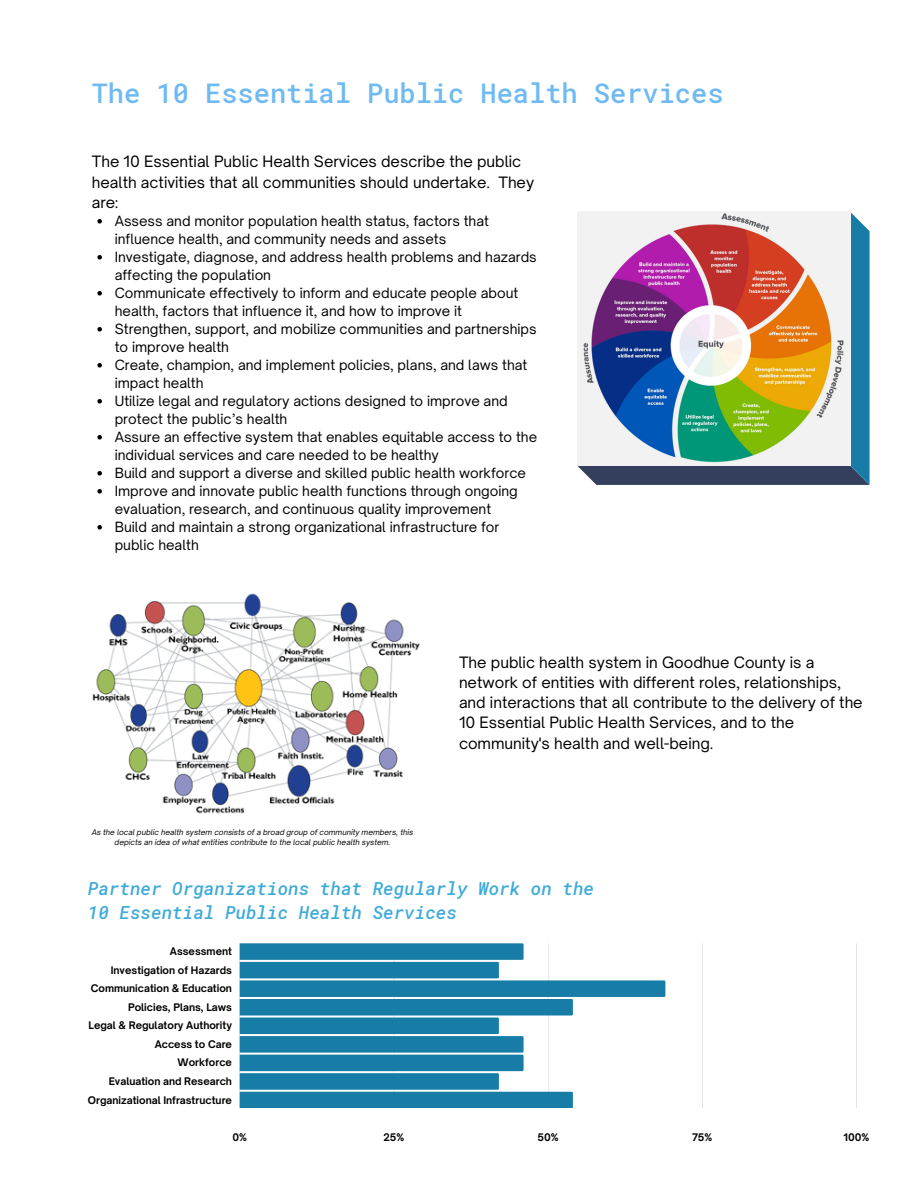
<style>
.page{position:relative;width:918px;height:1188px;background:#fff}
.page>*{position:absolute;margin:0;border:0;box-sizing:border-box;transform-origin:0 0}
.t1{font:500 27px "Roboto Mono";color:#6fbaf3}
.t2{font:italic 500 18px/23.7px "Roboto Mono";color:#3fabd9}
.t3{font:15px/20.2px "Open Sauce One";color:#000}
.t4{font:13.5px/18px "Open Sauce One";color:#000}
.t5{font:700 10.05px/18.6px "Open Sauce One";color:#000;text-align:right}
.t6{font:italic 7.5px/10.1px "Open Sauce One";color:#000;text-align:center}
</style>
<div class="page">
<svg style="left:577px;top:212px;width:293px;height:273px;background:#38698a"></svg>
<img style="left:577px;top:212px;width:273px;height:254px">
<img style="left:92px;top:593px;width:328px;height:221px">
<svg style="left:240px;top:943px;width:617px;height:165px"></svg>
<svg style="left:97px;top:219px;width:5px;height:5px"></svg>
<svg style="left:97px;top:255px;width:5px;height:5px"></svg>
<svg style="left:97px;top:291px;width:5px;height:5px"></svg>
<svg style="left:97px;top:327px;width:5px;height:5px"></svg>
<svg style="left:97px;top:363px;width:5px;height:5px"></svg>
<svg style="left:97px;top:399px;width:5px;height:5px"></svg>
<svg style="left:97px;top:435px;width:5px;height:5px"></svg>
<svg style="left:97px;top:471px;width:5px;height:5px"></svg>
<svg style="left:97px;top:489px;width:5px;height:5px"></svg>
<svg style="left:97px;top:525px;width:5px;height:5px"></svg>
<h1 class="t1" style="left:92px;top:75px;width:633px">The 10 Essential Public Health Services</h1>
<p class="t3" style="left:92px;top:151px;width:444px">The 10 Essential Public Health Services describe the public health activities that all communities should undertake. They are:</p>
<p class="t4" style="left:115px;top:212px;width:424px">Assess and monitor population health status, factors that influence health, and community needs and assets<br>Investigate, diagnose, and address health problems and hazards affecting the population<br>Communicate effectively to inform and educate people about health, factors that influence it, and how to improve it Strengthen, support, and mobilize communities and partnerships to improve health<br>Create, champion, and implement policies, plans, and laws that impact health<br>Utilize legal and regulatory actions designed to improve and protect the public’s health<br>Assure an effective system that enables equitable access to the individual services and care needed to be healthy<br>Build and support a diverse and skilled public health workforce Improve and innovate public health functions through ongoing evaluation, research, and continuous quality improvement<br>Build and maintain a strong organizational infrastructure for public health</p>
<p class="t3" style="left:459px;top:652px;width:405px">The public health system in Goodhue County is a network of entities with different roles, relationships, and interactions that all contribute to the delivery of the 10 Essential Public Health Services, and to the community's health and well-being.</p>
<p class="t6" style="left:92px;top:827px;width:323px">As the local public health system consists of a broad group of community members, this depicts an idea of what entities contribute to the local public health system.</p>
<h2 class="t2" style="left:88px;top:877px;width:508px">Partner Organizations that Regularly Work on the<br>10 Essential Public Health Services</h2>
<p class="t5" style="left:88px;top:942px;width:146px">Assessment<br>Investigation of Hazards<br>Communication &amp; Education<br>Policies, Plans, Laws<br>Legal &amp; Regulatory Authority<br>Access to Care<br>Workforce<br>Evaluation and Research<br>Organizational Infrastructure</p>
<p class="t5" style="left:232px;top:1128px;width:16px">0%</p>
<p class="t5" style="left:383px;top:1128px;width:22px">25%</p>
<p class="t5" style="left:537px;top:1128px;width:23px">50%</p>
<p class="t5" style="left:692px;top:1128px;width:22px">75%</p>
<p class="t5" style="left:843px;top:1128px;width:27px">100%</p>
</div>
